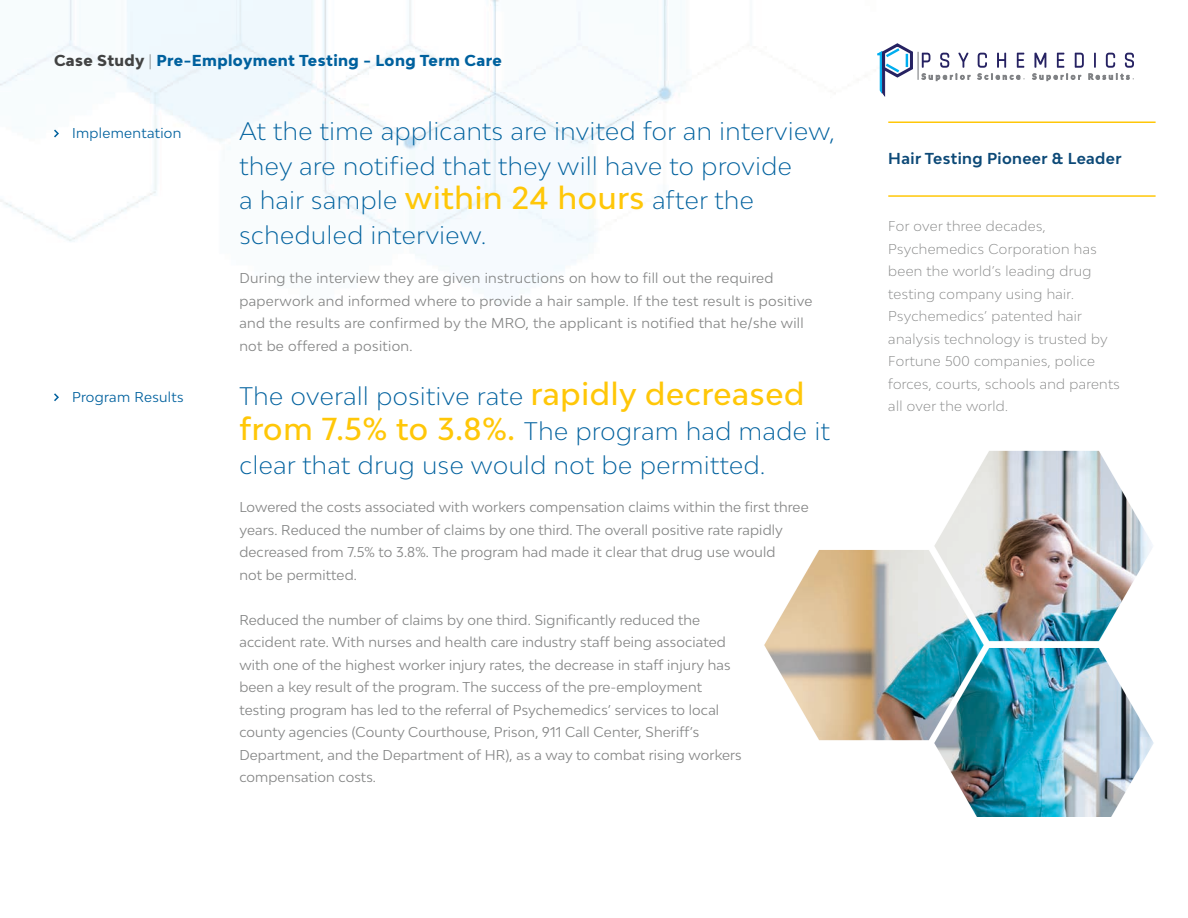
<style>
.page{position:relative;width:1188px;height:918px;background:#fff}
.page>*{position:absolute;margin:0;border:0;box-sizing:border-box;transform-origin:0 0}
.t1{font:300 24px/34.5px "Bw Modelica";letter-spacing:.025em;color:#00619e}
.t2{font:800 15px "Bw Modelica";letter-spacing:.03em;color:#00619e}
.t3{font:700 15px "Bw Modelica";letter-spacing:.025em;color:#0c4977}
.t4{font:13.5px/22.5px "Bw Modelica";letter-spacing:.01em;color:#858686}
.t5{font:300 13.5px/22.5px "Bw Modelica";letter-spacing:.025em;color:#858686}
.t6{font:13.5px "Bw Modelica";letter-spacing:.025em;color:#00619e}
.s1{color:#424343}
.s2{font-weight:100;color:#424343}
.s3{font-weight:500;font-size:30px;color:#ffc708}
</style>
<div class="page">
<img style="left:0;top:0;width:1156px;height:817px">
<svg style="left:977px;top:53px;width:48px;height:27px"></svg>
<svg style="left:1032px;top:53px;width:102px;height:28px"></svg>
<svg style="left:878px;top:42px;width:93px;height:56px"></svg>
<svg style="left:52px;top:128px;width:8px;height:11px"></svg>
<svg style="left:52px;top:392px;width:8px;height:11px"></svg>
<hr style="left:888px;top:122px;width:268px;height:1px;background:#ffc708">
<hr style="left:888px;top:195px;width:268px;height:2px;background:#ffc708">
<p class="t2" style="left:54px;top:50px;width:449px"><span class="s1">Case Study</span> <span class="s2">|</span> Pre-Employment Testing - Long Term Care</p>
<p class="t6" style="left:72px;top:124px;width:111px">Implementation</p>
<p class="t6" style="left:72px;top:388px;width:113px">Program Results</p>
<p class="t1" style="left:239px;top:113px;width:597px">At the time applicants are invited for an interview, they are notified that they will have to provide<br>a hair sample <span class="s3">within 24 hours</span> after the scheduled interview.</p>
<p class="t4" style="left:239px;top:267px;width:575px">During the interview they are given instructions on how to fill out the required paperwork and informed where to provide a hair sample. If the test result is positive and the results are confirmed by the MRO, the applicant is notified that he/she will not be offered a position.</p>
<p class="t1" style="left:239px;top:378px;width:592px">The overall positive rate <span class="s3">rapidly decreased from 7.5% to 3.8%.</span> The program had made it clear that drug use would not be permitted.</p>
<p class="t4" style="left:239px;top:496px;width:571px">Lowered the costs associated with workers compensation claims within the first three years. Reduced the number of claims by one third. The overall positive rate rapidly decreased from 7.5% to 3.8%. The program had made it clear that drug use would<br>not be permitted.</p>
<p class="t4" style="left:239px;top:608px;width:504px">Reduced the number of claims by one third. Significantly reduced the accident rate. With nurses and health care industry staff being associated with one of the highest worker injury rates, the decrease in staff injury has been a key result of the program. The success of the pre-employment testing program has led to the referral of Psychemedics’ services to local county agencies (County Courthouse, Prison, 911 Call Center, Sheriff’s Department, and the Department of HR), as a way to combat rising workers compensation costs.</p>
<p class="t3" style="left:888px;top:148px;width:235px">Hair Testing Pioneer &amp; Leader</p>
<p class="t5" style="left:888px;top:214px;width:233px">For over three decades,<br>Psychemedics Corporation has been the world’s leading drug testing company using hair.<br>Psychemedics’ patented hair analysis technology is trusted by<br>Fortune 500 companies, police forces, courts, schools and parents all over the world.</p>
</div>
